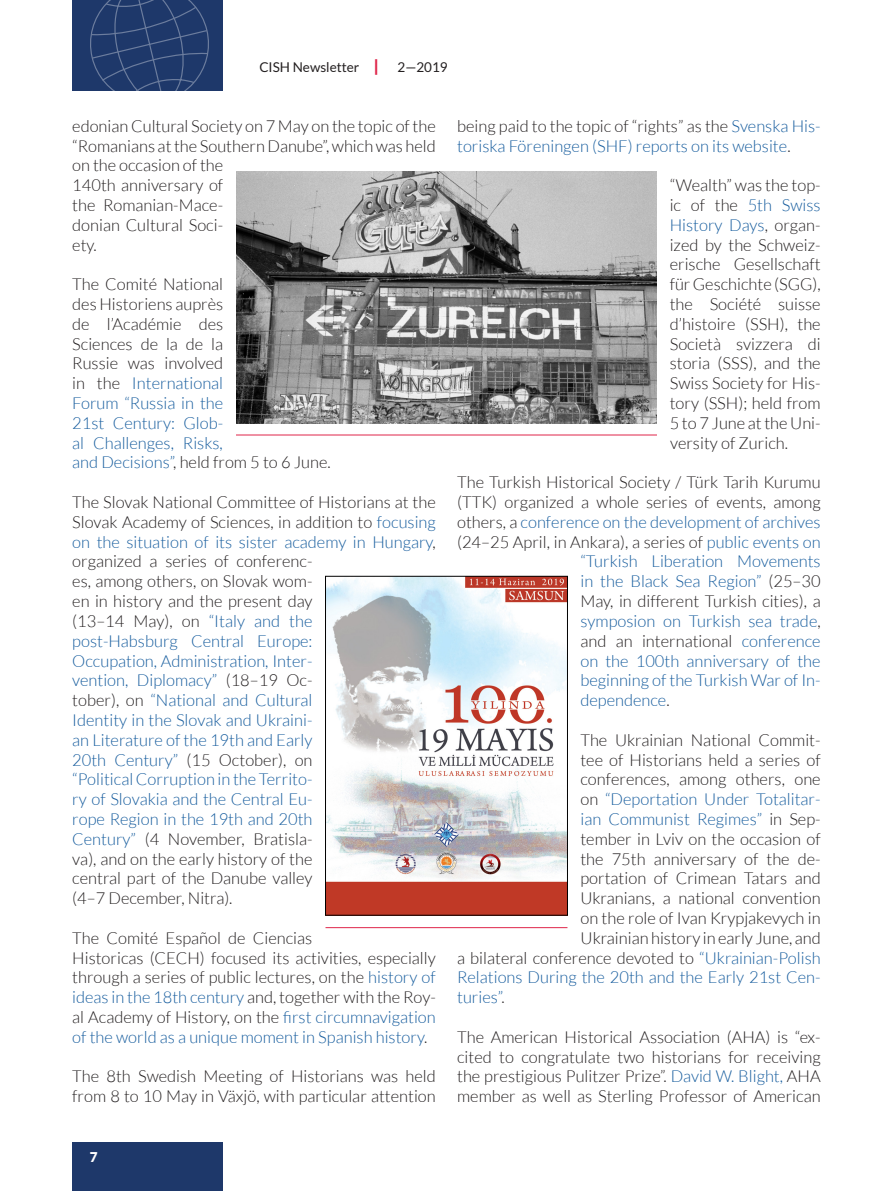
<style>
.page{position:relative;width:893px;height:1191px;background:#fff}
.page>*{position:absolute;margin:0;border:0;box-sizing:border-box;transform-origin:0 0}
.Copy_Englisch{font:300 16.5px/19.8px "Lato";color:#231f20}
.Copy_Englisch-2{font:300 16.5px/19.8px "Lato";color:#175d9e}
.t1{font:13.5px "Lato";color:#231f20}
.t2{font:900 13.5px "Lato";color:#fff}
.s1{font-weight:900;font-size:16.35px;color:#df254a}
.s2{color:#175d9e}
.s3{color:#231f20}
</style>
<div class="page">
<div style="left:72px;top:0;width:151px;height:91px;background:#1e386a"></div>
<div style="left:72px;top:1141px;width:151px;height:50px;background:#1e386a"></div>
<svg style="left:90px;top:0;width:119px;height:91px"></svg>
<img style="left:327px;top:578px;width:239px;height:335px">
<div style="left:325px;top:576px;width:243px;height:339px;border:1px solid #000"></div>
<img style="left:236px;top:172px;width:421px;height:252px">
<hr style="left:236px;top:434px;width:421px;height:1px;background:#df254a">
<hr style="left:325px;top:927px;width:242px;height:1px;background:#df254a">
<p class="t1" style="left:259px;top:60px;width:190px">CISH Newsletter <span class="s1">|</span> 2—2019</p>
<p class="Copy_Englisch" style="left:72px;top:116px;width:365px">edonian Cultural Society on 7 May on the topic of the “Romanians at the Southern Danube”, which was held on the occasion of the<br>140th anniversary of<br>the Romanian-Mace-<br>donian Cultural Soci-<br>ety.</p>
<p class="Copy_Englisch" style="left:72px;top:274px;width:260px">The Comité National<br>des Historiens auprès<br>de l’Académie des<br>Sciences de la de la<br>Russie was involved<br>in the <span class="s2">International<br>Forum “Russia in the<br>21st Century: Glob-<br>al Challenges, Risks,<br>and Decisions”</span>, held from 5 to 6 June.</p>
<p class="Copy_Englisch-2" style="left:72px;top:492px;width:365px"><span class="s3">The Slovak National Committee of Historians at the Slovak Academy of Sciences, in addition to</span> focusing on the situation of its sister academy in Hungary<span class="s3">, organized a series of conferenc-<br>es, among others, on Slovak wom-<br>en in history and the present day<br>(13–14 May), on</span> “Italy and the<br>post-Habsburg Central Europe:<br>Occupation, Administration, Inter-<br>vention, Diplomacy” <span class="s3">(18–19 Oc-<br>tober), on</span> “National and Cultural<br>Identity in the Slovak and Ukraini-<br>an Literature of the 19th and Early<br>20th Century” <span class="s3">(15 October), on<br></span>“Political Corruption in the Territo-<br>ry of Slovakia and the Central Eu-<br>rope Region in the 19th and 20th<br>Century” <span class="s3">(4 November, Bratisla-<br>va), and on the early history of the<br>central part of the Danube valley<br>(4–7 December, Nitra).</span></p>
<p class="Copy_Englisch" style="left:72px;top:928px;width:365px">The Comité Español de Ciencias<br>Historicas (CECH) focused its activities, especially through a series of public lectures, on the <span class="s2">history of ideas in the 18th century</span> and, together with the Roy&shy;al Academy of History, on the <span class="s2">first circumnavigation of the world as a unique moment in Spanish history</span>.</p>
<p class="Copy_Englisch" style="left:72px;top:1066px;width:365px">The 8th Swedish Meeting of Historians was held from 8 to 10 May in Växjö, with particular attention</p>
<p class="Copy_Englisch-2" style="left:457px;top:116px;width:365px"><span class="s3">being paid to the topic of “rights” as the</span> Svenska His&shy;toriska Föreningen (SHF) reports on its website<span class="s3">.</span></p>
<p class="Copy_Englisch" style="left:670px;top:175px;width:152px;text-align:justify">“Wealth” was the top&shy;ic of the <span class="s2">5th Swiss History Days</span>, organ&shy;ized by the Schweiz&shy;erische Gesellschaft für Geschichte (SGG), the Société suisse d’histoire (SSH), the Società svizzera di storia (SSS), and the Swiss Society for His&shy;tory (SSH); held from 5 to 7 June at the Uni&shy;versity of Zurich.</p>
<p class="Copy_Englisch" style="left:457px;top:472px;width:365px">The Turkish Historical Society / Türk Tarih Kurumu</p>
<p class="Copy_Englisch" style="left:457px;top:492px;width:365px">(TTK) organized a whole series of events, among</p>
<p class="Copy_Englisch-2" style="left:457px;top:512px;width:365px"><span class="s3">others, a</span> conference on the development of archives</p>
<p class="Copy_Englisch" style="left:457px;top:532px;width:365px">(24–25 April, in Ankara), a series of <span class="s2">public events on</span></p>
<p class="Copy_Englisch-2" style="left:580px;top:552px;width:242px">“Turkish Liberation Movements</p>
<p class="Copy_Englisch-2" style="left:580px;top:571px;width:242px">in the Black Sea Region” <span class="s3">(25–30</span></p>
<p class="Copy_Englisch" style="left:580px;top:591px;width:242px">May, in different Turkish cities), a</p>
<p class="Copy_Englisch-2" style="left:580px;top:611px;width:242px">symposion on Turkish sea trade<span class="s3">,</span></p>
<p class="Copy_Englisch" style="left:580px;top:631px;width:242px">and an international <span class="s2">conference</span></p>
<p class="Copy_Englisch-2" style="left:580px;top:651px;width:242px">on the 100th anniversary of the</p>
<p class="Copy_Englisch-2" style="left:580px;top:670px;width:242px">beginning of the Turkish War of In-</p>
<p class="Copy_Englisch-2" style="left:580px;top:690px;width:91px">dependence<span class="s3">.</span></p>
<p class="Copy_Englisch" style="left:580px;top:730px;width:242px">The Ukrainian National Commit-</p>
<p class="Copy_Englisch" style="left:580px;top:750px;width:242px">tee of Historians held a series of</p>
<p class="Copy_Englisch" style="left:580px;top:769px;width:242px">conferences, among others, one</p>
<p class="Copy_Englisch-2" style="left:580px;top:789px;width:242px"><span class="s3">on</span> “Deportation Under Totalitar-</p>
<p class="Copy_Englisch-2" style="left:580px;top:809px;width:242px">ian Communist Regimes” <span class="s3">in Sep-</span></p>
<p class="Copy_Englisch" style="left:580px;top:829px;width:242px">tember in Lviv on the occasion of</p>
<p class="Copy_Englisch" style="left:580px;top:849px;width:242px">the 75th anniversary of the de-</p>
<p class="Copy_Englisch" style="left:580px;top:868px;width:242px">portation of Crimean Tatars and</p>
<p class="Copy_Englisch" style="left:580px;top:888px;width:242px">Ukranians, a national convention</p>
<p class="Copy_Englisch" style="left:580px;top:908px;width:242px">on the role of Ivan Krypjakevych in</p>
<p class="Copy_Englisch" style="left:581px;top:928px;width:242px">Ukrainian history in early June, and</p>
<p class="Copy_Englisch" style="left:457px;top:948px;width:365px">a bilateral conference devoted to <span class="s2">“Ukrainian-Polish</span></p>
<p class="Copy_Englisch-2" style="left:457px;top:967px;width:365px">Relations During the 20th and the Early 21st Cen-</p>
<p class="Copy_Englisch-2" style="left:457px;top:987px;width:49px">turies”<span class="s3">.</span></p>
<p class="Copy_Englisch" style="left:457px;top:1027px;width:365px;text-align:justify">The American Historical Association (AHA) is “ex&shy;cited to congratulate two historians for receiving the prestigious Pulitzer Prize”. <span class="s2">David W. Blight,</span> AHA member as well as Sterling Professor of American</p>
<p class="t2" style="left:90px;top:1148px;width:9px">7</p>
</div>
